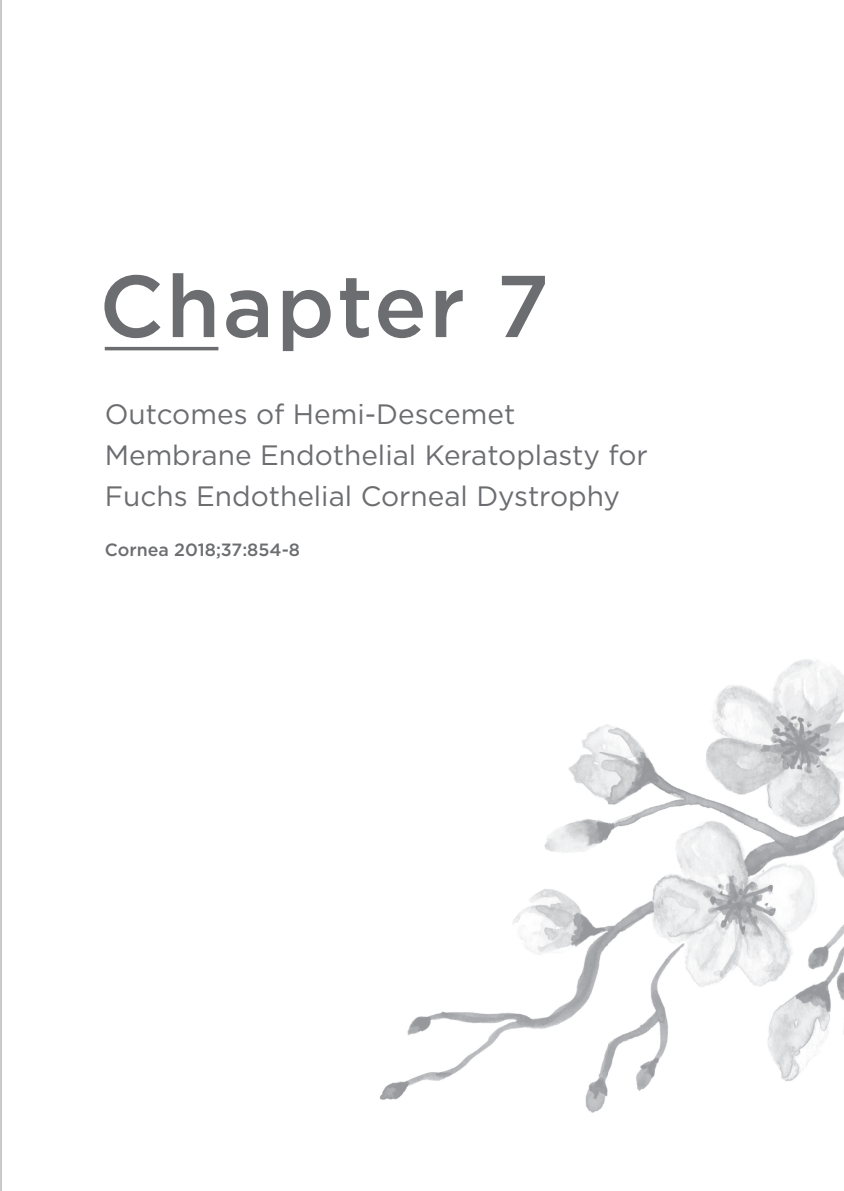
<style>
.page{position:relative;width:844px;height:1191px;background:#fff}
.page>*{position:absolute;margin:0;border:0;box-sizing:border-box;transform-origin:0 0}
.t1{font:500 87.5px "Gotham";letter-spacing:.025em;color:#6c6d70}
.t2{font:28px/40.8px "Gotham";color:#6c6d70}
.t3{font:500 17.68px "Gotham";color:#6c6d70}
</style>
<div class="page">
<img style="left:379px;top:659px;width:464px;height:454px">
<hr style="left:1px;top:0;width:1px;height:1191px;background:#939598">
<hr style="left:105px;top:347px;width:113px;height:3px;background:#6c6d70">
<h1 class="t1" style="left:99px;top:249px;width:451px">Chapter 7</h1>
<p class="t2" style="left:105px;top:393px;width:544px">Outcomes of Hemi-Descemet<br>Membrane Endothelial Keratoplasty for<br>Fuchs Endothelial Corneal Dystrophy</p>
<p class="t3" style="left:105px;top:538px;width:197px">Cornea 2018;37:854-8</p>
</div>
